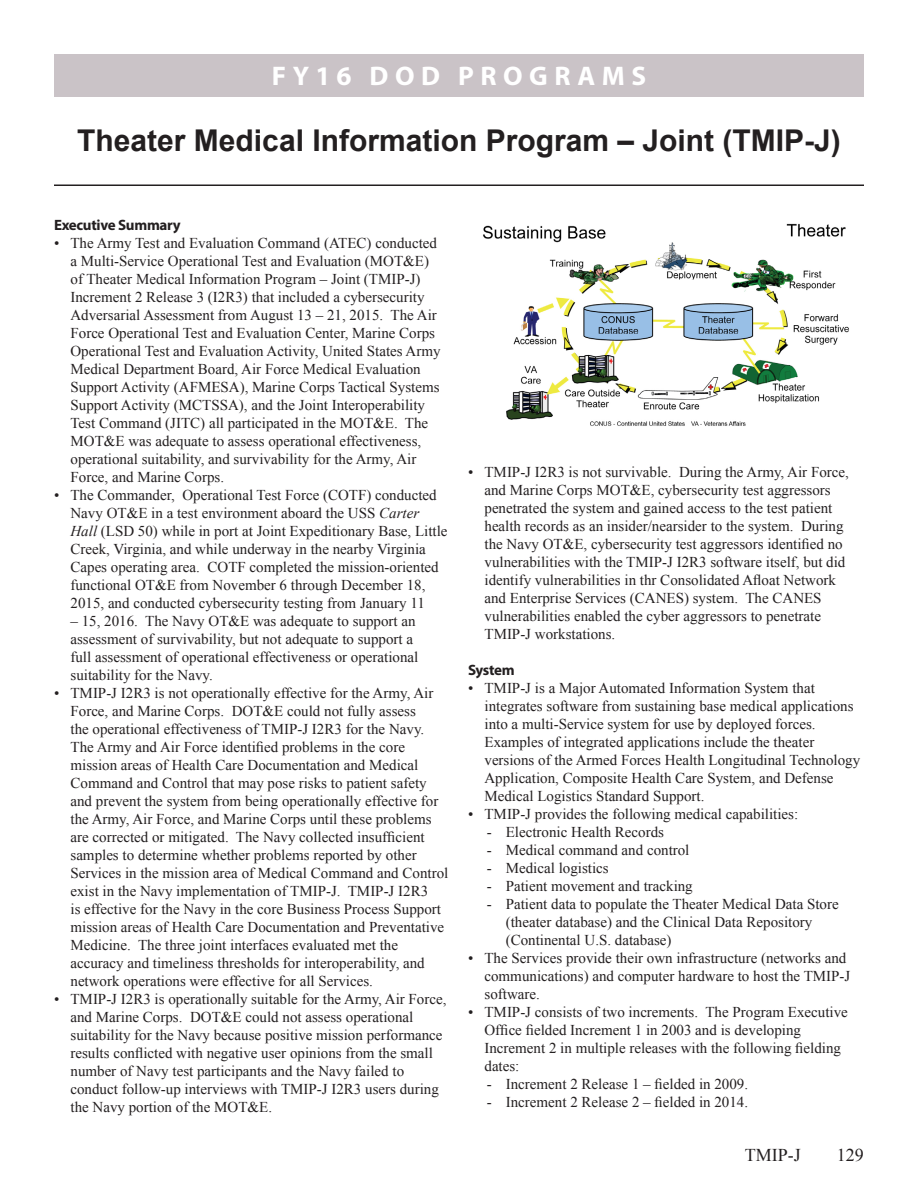
<style>
.page{position:relative;width:918px;height:1188px;background:#fff}
.page>*{position:absolute;margin:0;border:0;box-sizing:border-box;transform-origin:0 0}
.Program_Name{font:700 30px "Arial";color:#231f20}
.Centered_Heading{font:700 27px "Myriad Pro";letter-spacing:.24em;color:#fff}
.t1{font:18px "Times New Roman";color:#231f20}
.bullet_para{font:15px/18px "Times New Roman";color:#231f20}
.Heading{font:700 15px "Myriad Pro";letter-spacing:-.02em;color:#231f20}
.s1{font-style:italic}
</style>
<div class="page">
<hr style="left:54px;top:184px;width:810px;height:2px;background:#231f20">
<div style="left:54px;top:54px;width:810px;height:43px;background:#cac3c7"></div>
<img style="left:483px;top:223px;width:366px;height:203px">
<p class="Centered_Heading" style="left:272px;top:59px;width:376px">FY16 DOD PROGRAMS</p>
<p class="Program_Name" style="left:77px;top:120px;width:765px">Theater Medical Information Program – Joint (TMIP-J)</p>
<p class="Heading" style="left:54px;top:215px;width:128px">Executive Summary</p>
<p class="bullet_para" style="left:71px;top:234px;width:372px;text-indent:-17px">• The Army Test and Evaluation Command (ATEC) conducted a Multi-Service Operational Test and Evaluation (MOT&amp;E) of Theater Medical Information Program – Joint (TMIP-J)<br>Increment 2 Release 3 (I2R3) that included a cybersecurity Adversarial Assessment from August 13 – 21, 2015. The Air Force Operational Test and Evaluation Center, Marine Corps Operational Test and Evaluation Activity, United States Army Medical Department Board, Air Force Medical Evaluation Support Activity (AFMESA), Marine Corps Tactical Systems Support Activity (MCTSSA), and the Joint Interoperability Test Command (JITC) all participated in the MOT&amp;E. The MOT&amp;E was adequate to assess operational effectiveness, operational suitability, and survivability for the Army, Air Force, and Marine Corps.</p>
<p class="bullet_para" style="left:71px;top:486px;width:379px;text-indent:-17px">• The Commander, Operational Test Force (COTF) conducted Navy OT&amp;E in a test environment aboard the USS <span class="s1">Carter Hall</span> (LSD 50) while in port at Joint Expeditionary Base, Little Creek, Virginia, and while underway in the nearby Virginia Capes operating area. COTF completed the mission-oriented functional OT&amp;E from November 6 through December 18, 2015, and conducted cybersecurity testing from January 11</p>
<p class="bullet_para" style="left:71px;top:612px;width:349px">– 15, 2016. The Navy OT&amp;E was adequate to support an assessment of survivability, but not adequate to support a full assessment of operational effectiveness or operational suitability for the Navy.</p>
<p class="bullet_para" style="left:71px;top:684px;width:379px;text-indent:-17px">• TMIP-J I2R3 is not operationally effective for the Army, Air Force, and Marine Corps. DOT&amp;E could not fully assess<br>the operational effectiveness of TMIP-J I2R3 for the Navy.<br>The Army and Air Force identified problems in the core mission areas of Health Care Documentation and Medical Command and Control that may pose risks to patient safety and prevent the system from being operationally effective for the Army, Air Force, and Marine Corps until these problems are corrected or mitigated. The Navy collected insufficient samples to determine whether problems reported by other Services in the mission area of Medical Command and Control exist in the Navy implementation of TMIP-J. TMIP-J I2R3<br>is effective for the Navy in the core Business Process Support mission areas of Health Care Documentation and Preventative Medicine. The three joint interfaces evaluated met the accuracy and timeliness thresholds for interoperability, and network operations were effective for all Services.</p>
<p class="bullet_para" style="left:71px;top:990px;width:378px;text-indent:-17px">• TMIP-J I2R3 is operationally suitable for the Army, Air Force, and Marine Corps. DOT&amp;E could not assess operational suitability for the Navy because positive mission performance results conflicted with negative user opinions from the small number of Navy test participants and the Navy failed to conduct follow-up interviews with TMIP-J I2R3 users during the Navy portion of the MOT&amp;E.</p>
<p class="bullet_para" style="left:485px;top:463px;width:366px;text-indent:-17px">• TMIP-J I2R3 is not survivable. During the Army, Air Force, and Marine Corps MOT&amp;E, cybersecurity test aggressors penetrated the system and gained access to the test patient health records as an insider/nearsider to the system. During the Navy OT&amp;E, cybersecurity test aggressors identified no vulnerabilities with the TMIP-J I2R3 software itself, but did identify vulnerabilities in thr Consolidated Afloat Network and Enterprise Services (CANES) system. The CANES vulnerabilities enabled the cyber aggressors to penetrate TMIP-J workstations.</p>
<p class="Heading" style="left:468px;top:660px;width:48px">System</p>
<p class="bullet_para" style="left:485px;top:679px;width:377px;text-indent:-17px">• TMIP-J is a Major Automated Information System that integrates software from sustaining base medical applications into a multi-Service system for use by deployed forces.<br>Examples of integrated applications include the theater versions of the Armed Forces Health Longitudinal Technology Application, Composite Health Care System, and Defense Medical Logistics Standard Support.</p>
<p class="bullet_para" style="left:468px;top:805px;width:332px">• TMIP-J provides the following medical capabilities:</p>
<p class="bullet_para" style="left:487px;top:823px;width:179px">- Electronic Health Records</p>
<p class="bullet_para" style="left:487px;top:841px;width:204px">- Medical command and control</p>
<p class="bullet_para" style="left:487px;top:859px;width:123px">- Medical logistics</p>
<p class="bullet_para" style="left:487px;top:877px;width:207px">- Patient movement and tracking</p>
<p class="bullet_para" style="left:506px;top:895px;width:334px;text-indent:-19px">- Patient data to populate the Theater Medical Data Store (theater database) and the Clinical Data Repository (Continental U.S. database)</p>
<p class="bullet_para" style="left:485px;top:949px;width:367px;text-indent:-17px">• The Services provide their own infrastructure (networks and communications) and computer hardware to host the TMIP-J software.</p>
<p class="bullet_para" style="left:485px;top:1003px;width:365px;text-indent:-17px">• TMIP-J consists of two increments. The Program Executive Office fielded Increment 1 in 2003 and is developing Increment 2 in multiple releases with the following fielding dates:</p>
<p class="bullet_para" style="left:487px;top:1075px;width:263px">- Increment 2 Release 1 – fielded in 2009.</p>
<p class="bullet_para" style="left:487px;top:1093px;width:263px">- Increment 2 Release 2 – fielded in 2014.</p>
<p class="t1" style="left:745px;top:1143px;width:57px">TMIP-J</p>
<p class="t1" style="left:837px;top:1143px;width:28px">129</p>
</div>
